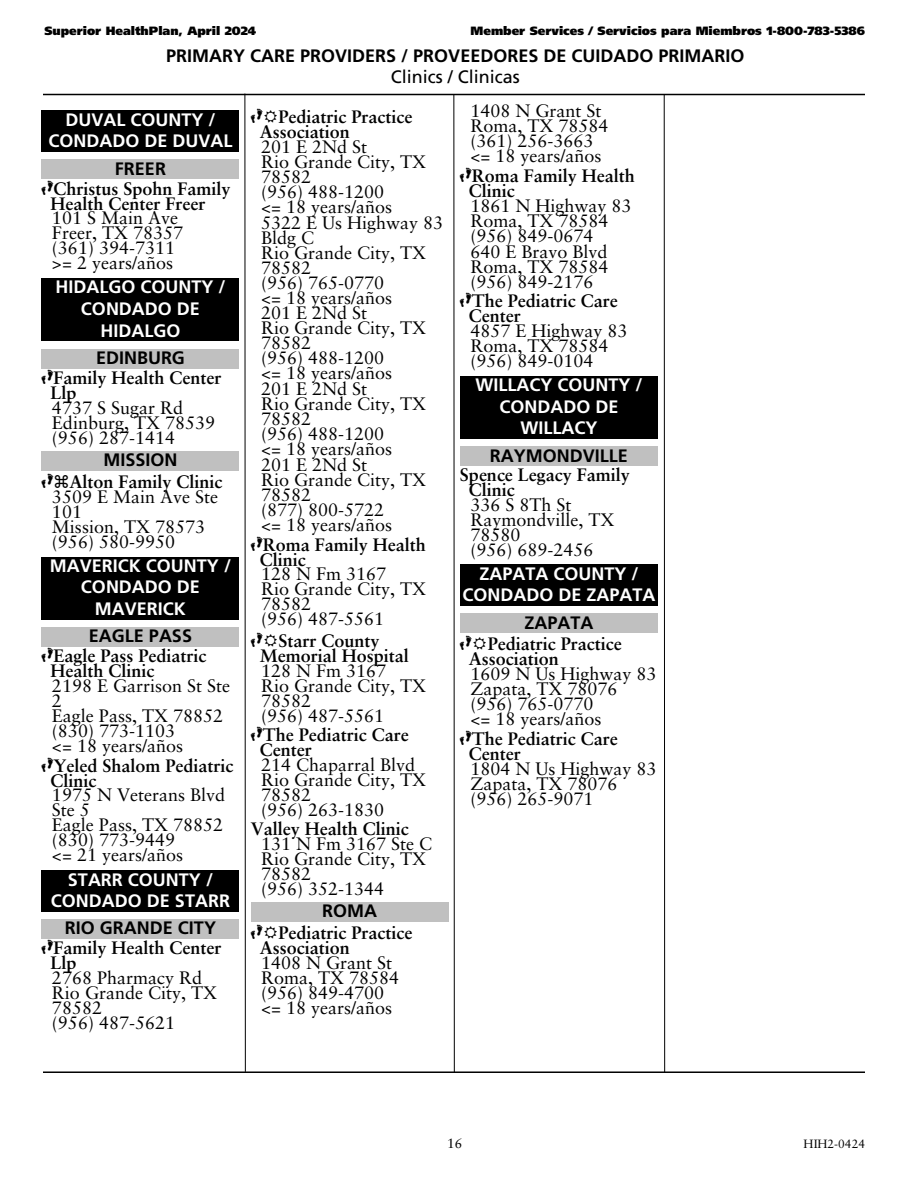
<style>
.page{position:relative;width:918px;height:1188px;background:#fff}
.page>*{position:absolute;margin:0;border:0;box-sizing:border-box;transform-origin:0 0}
.t1{font:18px/15px "Sabon LT Std";color:#000}
.t2{font:700 18px/15px "Sabon LT Std";color:#000}
.t3{font:700 18px/21.6px "Frutiger LT Std";color:#fff;text-align:center}
.t4{font:700 18px "Frutiger LT Std";color:#000}
.t5{font:18px "Frutiger LT Std";color:#000}
.t6{font:13.5px "Sabon LT Std";color:#000}
.t7{font:900 12px "Frutiger LT Std";color:#000}
.t8{font:12px "Sabon LT Std";color:#000}
.s1{font-family:"Feet"}
.s2{font-family:"Feet";font-weight:700}
.s3{font-weight:700}
</style>
<div class="page">
<div style="left:41px;top:111px;width:198px;height:41px;background:#000"></div>
<div style="left:41px;top:160px;width:198px;height:19px;background:#c0c0c0"></div>
<div style="left:41px;top:278px;width:198px;height:63px;background:#000"></div>
<div style="left:41px;top:349px;width:198px;height:19px;background:#c0c0c0"></div>
<div style="left:41px;top:451px;width:198px;height:20px;background:#c0c0c0"></div>
<div style="left:41px;top:557px;width:198px;height:63px;background:#000"></div>
<div style="left:41px;top:627px;width:198px;height:20px;background:#c0c0c0"></div>
<div style="left:41px;top:870px;width:198px;height:42px;background:#000"></div>
<div style="left:41px;top:919px;width:198px;height:20px;background:#c0c0c0"></div>
<div style="left:251px;top:903px;width:198px;height:19px;background:#c0c0c0"></div>
<div style="left:460px;top:376px;width:198px;height:63px;background:#000"></div>
<div style="left:460px;top:447px;width:198px;height:19px;background:#c0c0c0"></div>
<div style="left:460px;top:565px;width:198px;height:41px;background:#000"></div>
<div style="left:460px;top:614px;width:198px;height:19px;background:#c0c0c0"></div>
<hr style="left:43px;top:94px;width:822px;height:1px;background:#000">
<hr style="left:43px;top:1071px;width:822px;height:2px;background:#000">
<svg style="left:244px;top:93px;width:2px;height:979px;background:#7e7e7e"></svg>
<svg style="left:453px;top:95px;width:2px;height:977px;background:#7e7e7e"></svg>
<svg style="left:663px;top:93px;width:3px;height:979px"></svg>
<p class="t7" style="left:44px;top:27px;width:213px">Superior HealthPlan, April 2024</p>
<p class="t7" style="left:471px;top:27px;width:396px">Member Services / Servicios para Miembros 1-800-783-5386</p>
<p class="t4" style="left:166px;top:49px;width:580px">PRIMARY CARE PROVIDERS / PROVEEDORES DE CUIDADO PRIMARIO</p>
<p class="t5" style="left:391px;top:67px;width:131px">Clinics / Clinicas</p>
<p class="t3" style="left:49px;top:111px;width:185px">DUVAL COUNTY /<br>CONDADO DE DUVAL</p>
<p class="t4" style="left:115px;top:162px;width:53px">FREER</p>
<p class="t2" style="left:50px;top:183px;width:182px;text-indent:-9px"><span class="s1">F</span>Christus Spohn Family<br>Health Center Freer</p>
<p class="t1" style="left:52px;top:212px;width:133px">101 S Main Ave<br>Freer, TX 78357 (361) 394-7311 &gt;= 2 years/años</p>
<p class="t3" style="left:55px;top:278px;width:172px">HIDALGO COUNTY /<br>CONDADO DE<br>HIDALGO</p>
<p class="t4" style="left:96px;top:351px;width:90px">EDINBURG</p>
<p class="t2" style="left:50px;top:372px;width:172px;text-indent:-9px"><span class="s1">F</span>Family Health Center<br>Llp</p>
<p class="t1" style="left:52px;top:402px;width:165px">4737 S Sugar Rd<br>Edinburg, TX 78539 (956) 287-1414</p>
<p class="t4" style="left:103px;top:454px;width:76px">MISSION</p>
<p class="t1" style="left:52px;top:476px;width:172px;text-indent:-10px"><span class="s2">F</span> <span class="s3">Alton Family Clinic<br></span>3509 E Main Ave Ste<br>101<br>Mission, TX 78573 (956) 580-9950</p>
<p class="t3" style="left:50px;top:557px;width:183px">MAVERICK COUNTY /<br>CONDADO DE<br>MAVERICK</p>
<p class="t4" style="left:89px;top:630px;width:105px">EAGLE PASS</p>
<p class="t2" style="left:50px;top:650px;width:157px;text-indent:-9px"><span class="s1">F</span>Eagle Pass Pediatric<br>Health Clinic</p>
<p class="t1" style="left:52px;top:680px;width:180px">2198 E Garrison St Ste<br>2<br>Eagle Pass, TX 78852 (830) 773-1103<br>&lt;= 18 years/años</p>
<p class="t2" style="left:50px;top:760px;width:184px;text-indent:-9px"><span class="s1">F</span>Yeled Shalom Pediatric<br>Clinic</p>
<p class="t1" style="left:52px;top:789px;width:175px">1975 N Veterans Blvd<br>Ste 5<br>Eagle Pass, TX 78852 (830) 773-9449<br>&lt;= 21 years/años</p>
<p class="t3" style="left:51px;top:870px;width:181px">STARR COUNTY /<br>CONDADO DE STARR</p>
<p class="t4" style="left:65px;top:922px;width:153px">RIO GRANDE CITY</p>
<p class="t2" style="left:50px;top:942px;width:172px;text-indent:-9px"><span class="s1">F</span>Family Health Center<br>Llp</p>
<p class="t1" style="left:52px;top:972px;width:167px">2768 Pharmacy Rd<br>Rio Grande City, TX<br>78582<br>(956) 487-5621</p>
<p class="t2" style="left:260px;top:111px;width:154px;text-indent:-9px"><span class="s1">F</span> Pediatric Practice<br>Association</p>
<p class="t1" style="left:261px;top:141px;width:184px">201 E 2Nd St<br>Rio Grande City, TX<br>78582<br>(956) 488-1200<br>&lt;= 18 years/años<br>5322 E Us Highway 83<br>Bldg C<br>Rio Grande City, TX<br>78582<br>(956) 765-0770<br>&lt;= 18 years/años<br>201 E 2Nd St<br>Rio Grande City, TX<br>78582<br>(956) 488-1200<br>&lt;= 18 years/años<br>201 E 2Nd St<br>Rio Grande City, TX<br>78582<br>(956) 488-1200<br>&lt;= 18 years/años<br>201 E 2Nd St<br>Rio Grande City, TX<br>78582<br>(877) 800-5722<br>&lt;= 18 years/años</p>
<p class="t2" style="left:260px;top:539px;width:167px;text-indent:-9px"><span class="s1">F</span>Roma Family Health<br>Clinic</p>
<p class="t1" style="left:261px;top:568px;width:167px">128 N Fm 3167<br>Rio Grande City, TX<br>78582<br>(956) 487-5561</p>
<p class="t2" style="left:260px;top:635px;width:151px;text-indent:-9px"><span class="s1">F</span> Starr County<br>Memorial Hospital</p>
<p class="t1" style="left:261px;top:665px;width:167px">128 N Fm 3167<br>Rio Grande City, TX<br>78582<br>(956) 487-5561</p>
<p class="t2" style="left:260px;top:729px;width:150px;text-indent:-9px"><span class="s1">F</span>The Pediatric Care<br>Center</p>
<p class="t1" style="left:261px;top:759px;width:167px">214 Chaparral Blvd<br>Rio Grande City, TX<br>78582<br>(956) 263-1830</p>
<p class="t2" style="left:251px;top:823px;width:160px">Valley Health Clinic</p>
<p class="t1" style="left:261px;top:838px;width:173px">131 N Fm 3167 Ste C<br>Rio Grande City, TX<br>78582<br>(956) 352-1344</p>
<p class="t4" style="left:322px;top:905px;width:56px">ROMA</p>
<p class="t2" style="left:260px;top:927px;width:154px;text-indent:-9px"><span class="s1">F</span> Pediatric Practice<br>Association</p>
<p class="t1" style="left:261px;top:957px;width:140px">1408 N Grant St<br>Roma, TX 78584 (956) 849-4700 &lt;= 18 years/años</p>
<p class="t1" style="left:470px;top:105px;width:140px">1408 N Grant St<br>Roma, TX 78584 (361) 256-3663 &lt;= 18 years/años</p>
<p class="t2" style="left:469px;top:170px;width:167px;text-indent:-9px"><span class="s1">F</span>Roma Family Health<br>Clinic</p>
<p class="t1" style="left:470px;top:200px;width:163px">1861 N Highway 83<br>Roma, TX 78584 (956) 849-0674<br>640 E Bravo Blvd<br>Roma, TX 78584 (956) 849-2176</p>
<p class="t2" style="left:469px;top:295px;width:150px;text-indent:-9px"><span class="s1">F</span>The Pediatric Care<br>Center</p>
<p class="t1" style="left:470px;top:325px;width:159px">4857 E Highway 83<br>Roma, TX 78584 (956) 849-0104</p>
<p class="t3" style="left:475px;top:376px;width:169px">WILLACY COUNTY /<br>CONDADO DE<br>WILLACY</p>
<p class="t4" style="left:490px;top:449px;width:140px">RAYMONDVILLE</p>
<p class="t2" style="left:469px;top:469px;width:163px;text-indent:-9px">Spence Legacy Family<br>Clinic</p>
<p class="t1" style="left:470px;top:499px;width:145px">336 S 8Th St<br>Raymondville, TX<br>78580<br>(956) 689-2456</p>
<p class="t3" style="left:462px;top:565px;width:195px">ZAPATA COUNTY /<br>CONDADO DE ZAPATA</p>
<p class="t4" style="left:524px;top:616px;width:71px">ZAPATA</p>
<p class="t2" style="left:469px;top:638px;width:154px;text-indent:-9px"><span class="s1">F</span> Pediatric Practice<br>Association</p>
<p class="t1" style="left:470px;top:668px;width:188px">1609 N Us Highway 83<br>Zapata, TX 78076 (956) 765-0770<br>&lt;= 18 years/años</p>
<p class="t2" style="left:469px;top:733px;width:150px;text-indent:-9px"><span class="s1">F</span>The Pediatric Care<br>Center</p>
<p class="t1" style="left:470px;top:763px;width:188px">1804 N Us Highway 83<br>Zapata, TX 78076 (956) 265-9071</p>
<p class="t6" style="left:447px;top:1138px;width:17px">16</p>
<p class="t8" style="left:804px;top:1139px;width:63px">HIH2-0424</p>
</div>
